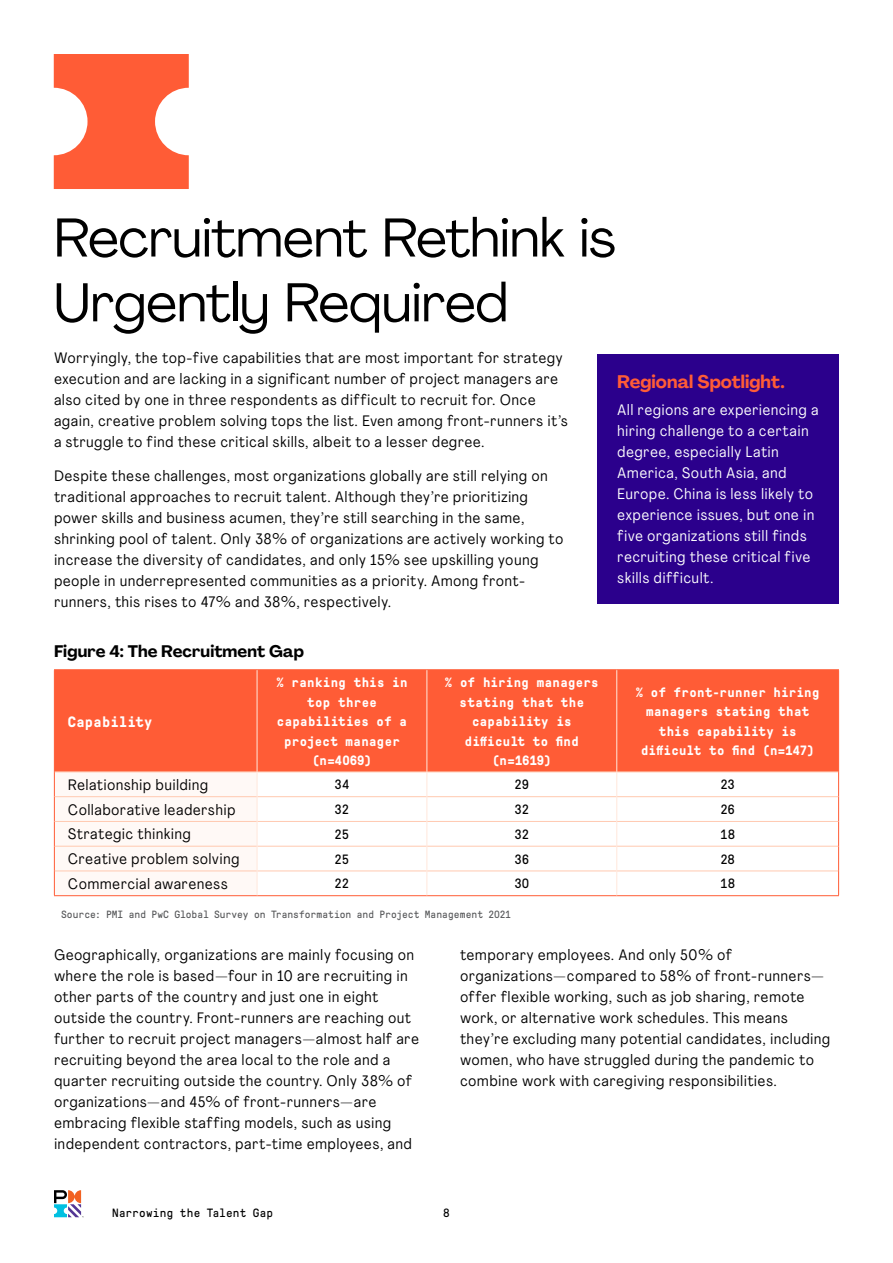
<style>
.page{position:relative;width:893px;height:1263px;background:#fff}
.page>*{position:absolute;margin:0;border:0;box-sizing:border-box;transform-origin:0 0}
.t1{font:54px/64.8px "Agrandir";letter-spacing:-.005em;color:#000}
.t2{font:700 18px "Agrandir";color:#ff5c36}
.t3{font:700 16.5px "Agrandir";letter-spacing:.005em;color:#000}
.t4{font:15px/21px "Agrandir Text";letter-spacing:.02em;color:#000}
.t5{font:15px/21px "Agrandir Text";letter-spacing:.02em;color:#fff}
.t6{font:700 15px "GT Pressura Mono";letter-spacing:.02em;color:#fff}
.t7{font:700 13.5px/19.5px "GT Pressura Mono";letter-spacing:.025em;color:#fff;text-align:center}
.t8{font:13.5px "GT Pressura Mono";letter-spacing:-.01em;color:#000}
.t9{font:12px "GT Pressura Mono";letter-spacing:.02em;color:#000}
.t10{font:10.5px "GT Pressura Mono";color:#58595b}
</style>
<div class="page">
<svg style="left:54px;top:1190px;width:30px;height:27px"></svg>
<div style="left:55px;top:670px;width:783px;height:101px;background:#ff5c36"></div>
<hr style="left:54px;top:669px;width:203px;height:1px;background:#ff5c36">
<hr style="left:54px;top:670px;width:1px;height:102px;background:#ff5c36">
<hr style="left:257px;top:669px;width:170px;height:1px;background:#ff5c36">
<hr style="left:427px;top:669px;width:190px;height:1px;background:#ff5c36">
<hr style="left:617px;top:669px;width:222px;height:1px;background:#ff5c36">
<hr style="left:838px;top:670px;width:1px;height:102px;background:#ff5c36">
<svg style="left:838px;top:772px;width:1px;height:123px"></svg>
<hr style="left:257px;top:895px;width:170px;height:1px;background:#ff5c36">
<hr style="left:427px;top:895px;width:190px;height:1px;background:#ff5c36">
<hr style="left:617px;top:895px;width:222px;height:1px;background:#ff5c36">
<hr style="left:55px;top:771px;width:202px;height:1px;background:#ffc9b0">
<hr style="left:257px;top:771px;width:170px;height:1px;background:#ffc9b0">
<hr style="left:427px;top:771px;width:190px;height:1px;background:#ffc9b0">
<hr style="left:617px;top:771px;width:221px;height:1px;background:#ffc9b0">
<hr style="left:257px;top:796px;width:170px;height:1px;background:#ffc9b0">
<hr style="left:427px;top:796px;width:190px;height:1px;background:#ffc9b0">
<hr style="left:617px;top:796px;width:221px;height:1px;background:#ffc9b0">
<hr style="left:257px;top:821px;width:170px;height:1px;background:#ffc9b0">
<hr style="left:427px;top:821px;width:190px;height:1px;background:#ffc9b0">
<hr style="left:617px;top:821px;width:221px;height:1px;background:#ffc9b0">
<hr style="left:257px;top:846px;width:170px;height:1px;background:#ffc9b0">
<hr style="left:427px;top:846px;width:190px;height:1px;background:#ffc9b0">
<hr style="left:617px;top:846px;width:221px;height:1px;background:#ffc9b0">
<hr style="left:257px;top:870px;width:170px;height:1px;background:#ffc9b0">
<hr style="left:427px;top:870px;width:190px;height:1px;background:#ffc9b0">
<hr style="left:617px;top:870px;width:221px;height:1px;background:#ffc9b0">
<hr style="left:257px;top:670px;width:1px;height:102px;background:#ffe7db">
<hr style="left:427px;top:670px;width:1px;height:102px;background:#ffe7db">
<hr style="left:616px;top:670px;width:1px;height:102px;background:#ffe7db">
<svg style="left:54px;top:772px;width:204px;height:124px"></svg>
<svg style="left:427px;top:772px;width:1px;height:123px"></svg>
<svg style="left:616px;top:772px;width:1px;height:123px"></svg>
<svg style="left:54px;top:54px;width:135px;height:135px"></svg>
<div style="left:597px;top:354px;width:242px;height:250px;background:#2b008c"></div>
<h1 class="t1" style="left:54px;top:205px;width:563px">Recruitment Rethink is<br>Urgently Required</h1>
<p class="t4" style="left:54px;top:347px;width:515px">Worryingly, the top-five capabilities that are most important for strategy execution and are lacking in a significant number of project managers are also cited by one in three respondents as difficult to recruit for. Once again, creative problem solving tops the list. Even among front-runners it’s a struggle to find these critical skills, albeit to a lesser degree.</p>
<p class="t4" style="left:54px;top:465px;width:511px">Despite these challenges, most organizations globally are still relying on traditional approaches to recruit talent. Although they’re prioritizing power skills and business acumen, they’re still searching in the same, shrinking pool of talent. Only 38% of organizations are actively working to increase the diversity of candidates, and only 15% see upskilling young people in underrepresented communities as a priority. Among front&shy;runners, this rises to 47% and 38%, respectively.</p>
<p class="t3" style="left:54px;top:641px;width:252px">Figure 4: The Recruitment Gap</p>
<p class="t2" style="left:617px;top:370px;width:169px">Regional Spotlight.</p>
<p class="t5" style="left:617px;top:399px;width:203px">All regions are experiencing a hiring challenge to a certain degree, especially Latin<br>America, South Asia, and<br>Europe. China is less likely to experience issues, but one in five organizations still finds recruiting these critical five skills difficult.</p>
<p class="t6" style="left:68px;top:713px;width:86px">Capability</p>
<p class="t7" style="left:276px;top:673px;width:132px">% ranking this in top three capabilities of a project manager (n=4069)</p>
<p class="t7" style="left:445px;top:673px;width:155px">% of hiring managers stating that the capability is difficult to find (n=1619)</p>
<p class="t7" style="left:636px;top:683px;width:185px">% of front-runner hiring managers stating that this capability is difficult to find (n=147)</p>
<p class="t4" style="left:68px;top:774px;width:142px">Relationship building</p>
<p class="t8" style="left:334px;top:777px;width:17px">34</p>
<p class="t8" style="left:514px;top:777px;width:16px">29</p>
<p class="t8" style="left:720px;top:777px;width:16px">23</p>
<p class="t4" style="left:68px;top:799px;width:169px">Collaborative leadership</p>
<p class="t8" style="left:335px;top:802px;width:16px">32</p>
<p class="t8" style="left:514px;top:802px;width:16px">32</p>
<p class="t8" style="left:720px;top:802px;width:16px">26</p>
<p class="t4" style="left:68px;top:823px;width:125px">Strategic thinking</p>
<p class="t8" style="left:335px;top:827px;width:16px">25</p>
<p class="t8" style="left:514px;top:827px;width:16px">32</p>
<p class="t8" style="left:720px;top:827px;width:16px">18</p>
<p class="t4" style="left:68px;top:848px;width:173px">Creative problem solving</p>
<p class="t8" style="left:335px;top:852px;width:16px">25</p>
<p class="t8" style="left:514px;top:852px;width:16px">36</p>
<p class="t8" style="left:720px;top:852px;width:16px">28</p>
<p class="t4" style="left:68px;top:873px;width:162px">Commercial awareness</p>
<p class="t8" style="left:335px;top:876px;width:16px">22</p>
<p class="t8" style="left:514px;top:876px;width:16px">30</p>
<p class="t8" style="left:720px;top:876px;width:16px">18</p>
<p class="t10" style="left:61px;top:908px;width:451px">Source: PMI and PwC Global Survey on Transformation and Project Management 2021</p>
<p class="t4" style="left:54px;top:944px;width:367px">Geographically, organizations are mainly focusing on where the role is based—four in 10 are recruiting in other parts of the country and just one in eight outside the country. Front-runners are reaching out further to recruit project managers—almost half are recruiting beyond the area local to the role and a quarter recruiting outside the country. Only 38% of organizations—and 45% of front-runners—are embracing flexible staffing models, such as using independent contractors, part-time employees, and</p>
<p class="t4" style="left:460px;top:944px;width:372px">temporary employees. And only 50% of organizations—compared to 58% of front-runners— offer flexible working, such as job sharing, remote work, or alternative work schedules. This means they’re excluding many potential candidates, including women, who have struggled during the pandemic to combine work with caregiving responsibilities.</p>
<p class="t9" style="left:112px;top:1206px;width:162px">Narrowing the Talent Gap</p>
<p class="t9" style="left:443px;top:1206px;width:8px">8</p>
</div>
